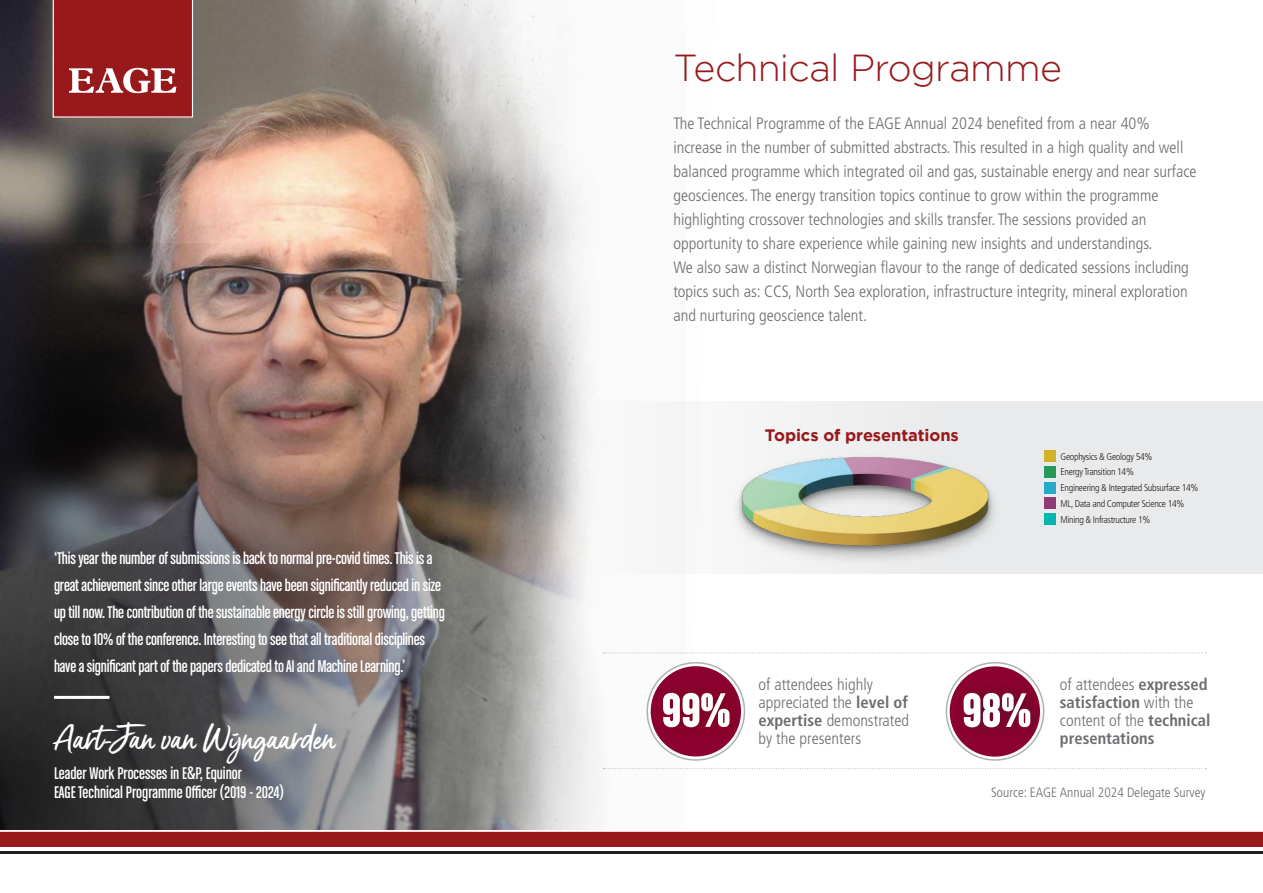
<style>
.page{position:relative;width:1263px;height:893px;background:#fff}
.page>*{position:absolute;margin:0;border:0;box-sizing:border-box;transform-origin:0 0}
._00-BODY_text{font:51.6px "Chalet Comprime Hong Kong Eighty";color:#fff}
._01-HEADER_1{font:300 37.5px "Gotham";letter-spacing:-.02em;color:#97191c}
.t1{font:33px "Gotcha Standup";color:#fff}
.t2{font:18px/27px "Chalet Comprime Cologne Sixty";letter-spacing:-.01em;color:#fff}
._00-BODY_text-2{font:300 condensed 16.5px/24px "Frutiger LT Std";color:#6c6d70}
._00-BODY_text-3{font:700 condensed 16.5px/18px "Frutiger LT Std";color:#6c6d70}
._01-HEADER_1-2{font:700 16.5px "Gotham";letter-spacing:-.005em;color:#97191c}
._00-BODY_text-4{font:300 condensed 13.5px "Frutiger LT Std";color:#6c6d70}
._02-HEADER_2{font:300 condensed 9.75px "Frutiger LT Std";letter-spacing:-.03em;color:#231f20}
.s1{font-weight:700}
.s2{font-weight:300}
</style>
<div class="page">
<img style="left:0;top:0;width:192px;height:243px">
<img style="left:192px;top:0;width:394px;height:243px">
<img style="left:0;top:243px;width:820px;height:587px">
<div style="left:29px;top:527px;width:440px;height:172px;background:#231f20;opacity:.6"></div>
<hr style="left:54px;top:696px;width:56px;height:3px;background:#fff">
<svg style="left:553px;top:401px;width:710px;height:173px;fill:#e9eaeb"></svg>
<img style="left:721px;top:399px;width:281px;height:217px">
<svg style="left:53px;top:0;width:140px;height:118px;background:#a13033"></svg>
<div style="left:0;top:832px;width:1263px;height:15px;background:#97191c"></div>
<hr style="left:0;top:851px;width:1263px;height:3px;background:#231f20">
<div style="left:1044px;top:450px;width:12px;height:12px;background:#d0b329"></div>
<div style="left:1044px;top:466px;width:12px;height:12px;background:#249a5a"></div>
<div style="left:1044px;top:482px;width:12px;height:11px;background:#24abca"></div>
<div style="left:1044px;top:497px;width:12px;height:12px;background:#8e3c72"></div>
<div style="left:1044px;top:513px;width:12px;height:12px;background:#00b5ac"></div>
<svg style="left:603px;top:653px;width:603px;height:1px"></svg>
<svg style="left:603px;top:768px;width:603px;height:1px"></svg>
<div style="left:651px;top:666px;width:90px;height:90px;background:#8b012f;border-radius:50%"></div>
<div style="left:654px;top:680px;width:93px;height:60px;background:#5f0701;opacity:.4"></div>
<div style="left:646px;top:662px;width:99px;height:99px;border:2px solid #b0b1b5;border-radius:50%"></div>
<div style="left:950px;top:666px;width:90px;height:91px;background:#8b012f;border-radius:50%"></div>
<div style="left:955px;top:681px;width:93px;height:59px;background:#231f20;opacity:.4"></div>
<div style="left:946px;top:662px;width:98px;height:99px;border:2px solid #b0b1b5;border-radius:50%"></div>
<p class="t2" style="left:54px;top:544px;width:392px">‘This year the number of submissions is back to normal pre-covid times. This is a great achievement since other large events have been significantly reduced in size up till now. The contribution of the sustainable energy circle is still growing, getting close to 10% of the conference. Interesting to see that all traditional disciplines have a significant part of the papers dedicated to AI and Machine Learning.’</p>
<p class="t1" style="left:54px;top:716px;width:282px">Aart-Jan van Wijngaarden</p>
<p class="t2" style="left:54px;top:764px;width:231px;line-height:18.6px">Leader Work Processes in E&amp;P, Equinor<br>EAGE Technical Programme Officer (2019 - 2024)</p>
<p class="_01-HEADER_1" style="left:673px;top:48px;width:390px">Technical Programme</p>
<p class="_00-BODY_text-2" style="left:673px;top:112px;width:525px">The Technical Programme of the EAGE Annual 2024 benefited from a near 40% increase in the number of submitted abstracts. This resulted in a high quality and well balanced programme which integrated oil and gas, sustainable energy and near surface geosciences. The energy transition topics continue to grow within the programme highlighting crossover technologies and skills transfer. The sessions provided an opportunity to share experience while gaining new insights and understandings.</p>
<p class="_00-BODY_text-2" style="left:673px;top:256px;width:517px;text-align:justify">We also saw a distinct Norwegian flavour to the range of dedicated sessions including topics such as: CCS, North Sea exploration, infrastructure integrity, mineral exploration and nurturing geoscience talent.</p>
<p class="_01-HEADER_1-2" style="left:765px;top:425px;width:195px">Topics of presentations</p>
<p class="_02-HEADER_2" style="left:1060px;top:451px;width:93px">Geophysics &amp; Geology 54%</p>
<p class="_02-HEADER_2" style="left:1060px;top:466px;width:75px">Energy Transition 14%</p>
<p class="_02-HEADER_2" style="left:1060px;top:482px;width:139px">Engineering &amp; Integrated Subsurface 14%</p>
<p class="_02-HEADER_2" style="left:1060px;top:498px;width:126px">ML, Data and Computer Science 14%</p>
<p class="_02-HEADER_2" style="left:1060px;top:514px;width:91px">Mining &amp; Infrastructure 1%</p>
<p class="_00-BODY_text-2" style="left:758px;top:675px;width:152px;line-height:18px">of attendees highly appreciated the <span class="s1">level of expertise</span> demonstrated by the presenters</p>
<p class="_00-BODY_text" style="left:661px;top:680px;width:71px">99%</p>
<p class="_00-BODY_text" style="left:962px;top:680px;width:71px">98%</p>
<p class="_00-BODY_text-3" style="left:1060px;top:675px;width:152px"><span class="s2">of attendees</span> expressed satisfaction <span class="s2">with the content of the</span> technical presentations</p>
<p class="_00-BODY_text-4" style="left:991px;top:785px;width:216px">Source: EAGE Annual 2024 Delegate Survey</p>
</div>
